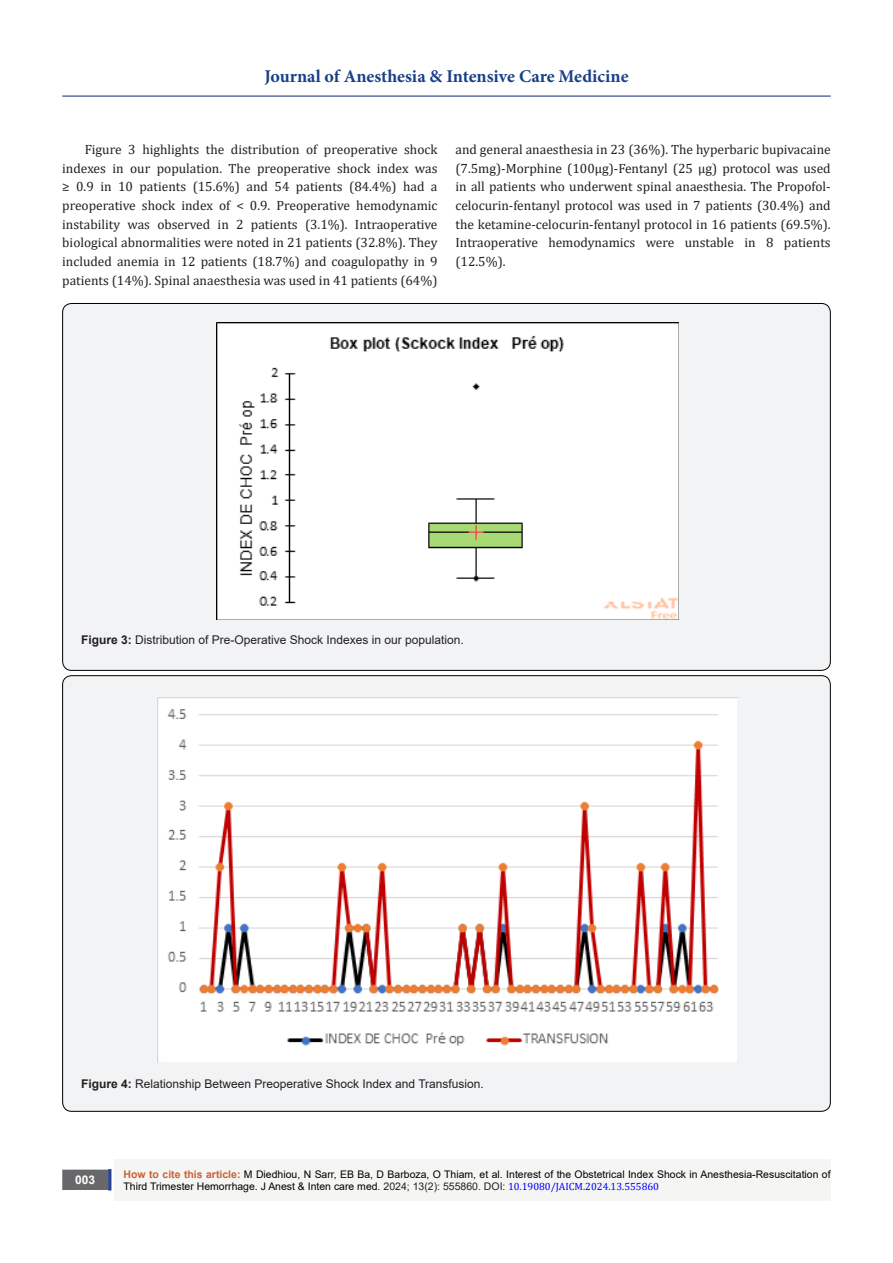
<style>
.page{position:relative;width:893px;height:1263px;background:#fff}
.page>*{position:absolute;margin:0;border:0;box-sizing:border-box;transform-origin:0 0}
.t1{font:700 18px "Minion Pro";color:#183f89}
.t2{font:13.5px/18.8px "Cambria";color:#231f20;text-align:justify}
.t3{font:12px "Arial";color:#231f20}
.t4{font:700 12px "Arial";color:#fff}
.t5{font:10.5px/12.6px "Arial";color:#000}
.s1{font-weight:700}
.s2{font-weight:700;color:#ca6035}
.s3{color:#231f20}
.s4{font-family:"Cambria";color:#00f}
</style>
<div class="page">
<div style="left:115px;top:1160px;width:716px;height:41px;background:#f5f5f4"></div>
<div style="left:63px;top:1170px;width:44px;height:19px;background:#68676a"></div>
<div style="left:62px;top:1169px;width:46px;height:21px;border:2px solid #68676a"></div>
<div style="left:108px;top:1169px;width:3px;height:21px;background:#1c6d90;border:2px solid #253f8e"></div>
<hr style="left:62px;top:96px;width:769px;height:1px;background:#253f8e">
<div style="left:63px;top:303px;width:767px;height:367px;background:#f2f3f4;border-radius:9px"></div>
<img style="left:216px;top:322px;width:462px;height:297px">
<div style="left:63px;top:676px;width:767px;height:435px;background:#f2f3f4;border-radius:9px"></div>
<img style="left:157px;top:697px;width:580px;height:365px">
<h1 class="t1" style="left:264px;top:63px;width:366px">Journal of Anesthesia &amp; Intensive Care Medicine</h1>
<p class="t2" style="left:62px;top:140px;width:377px;text-indent:22px">Figure 3 highlights the distribution of preoperative shock indexes in our population. The preoperative shock index was ≥ 0.9 in 10 patients (15.6%) and 54 patients (84.4%) had a preoperative shock index of &lt; 0.9. Preoperative hemodynamic instability was observed in 2 patients (3.1%). Intraoperative biological abnormalities were noted in 21 patients (32.8%). They included anemia in 12 patients (18.7%) and coagulopathy in 9 patients (14%). Spinal anaesthesia was used in 41 patients (64%)</p>
<p class="t2" style="left:455px;top:140px;width:377px">and general anaesthesia in 23 (36%). The hyperbaric bupivacaine (7.5mg)-Morphine (100µg)-Fentanyl (25 µg) protocol was used in all patients who underwent spinal anaesthesia. The Propofol&shy;celocurin-fentanyl protocol was used in 7 patients (30.4%) and the ketamine-celocurin-fentanyl protocol in 16 patients (69.5%).<br>Intraoperative hemodynamics were unstable in 8 patients (12.5%).</p>
<p class="t3" style="left:81px;top:631px;width:384px"><span class="s1">Figure 3:</span> Distribution of Pre-Operative Shock Indexes in our population.</p>
<p class="t3" style="left:81px;top:1075px;width:404px"><span class="s1">Figure 4:</span> Relationship Between Preoperative Shock Index and Transfusion.</p>
<p class="t4" style="left:75px;top:1171px;width:22px">003</p>
<p class="t5" style="left:124px;top:1168px;width:709px"><span class="s2">How to cite this article:</span> M Diedhiou, N Sarr, EB Ba, D Barboza, O Thiam, et al. Interest of the Obstetrical Index Shock in Anesthesia-Resuscitation of<br>Third Trimester Hemorrhage. J Anest &amp; Inten care med<span class="s3">. 2024; 13(2): 555860. DOI:</span> <span class="s4">10.19080/JAICM.2024.13.555860</span></p>
</div>
